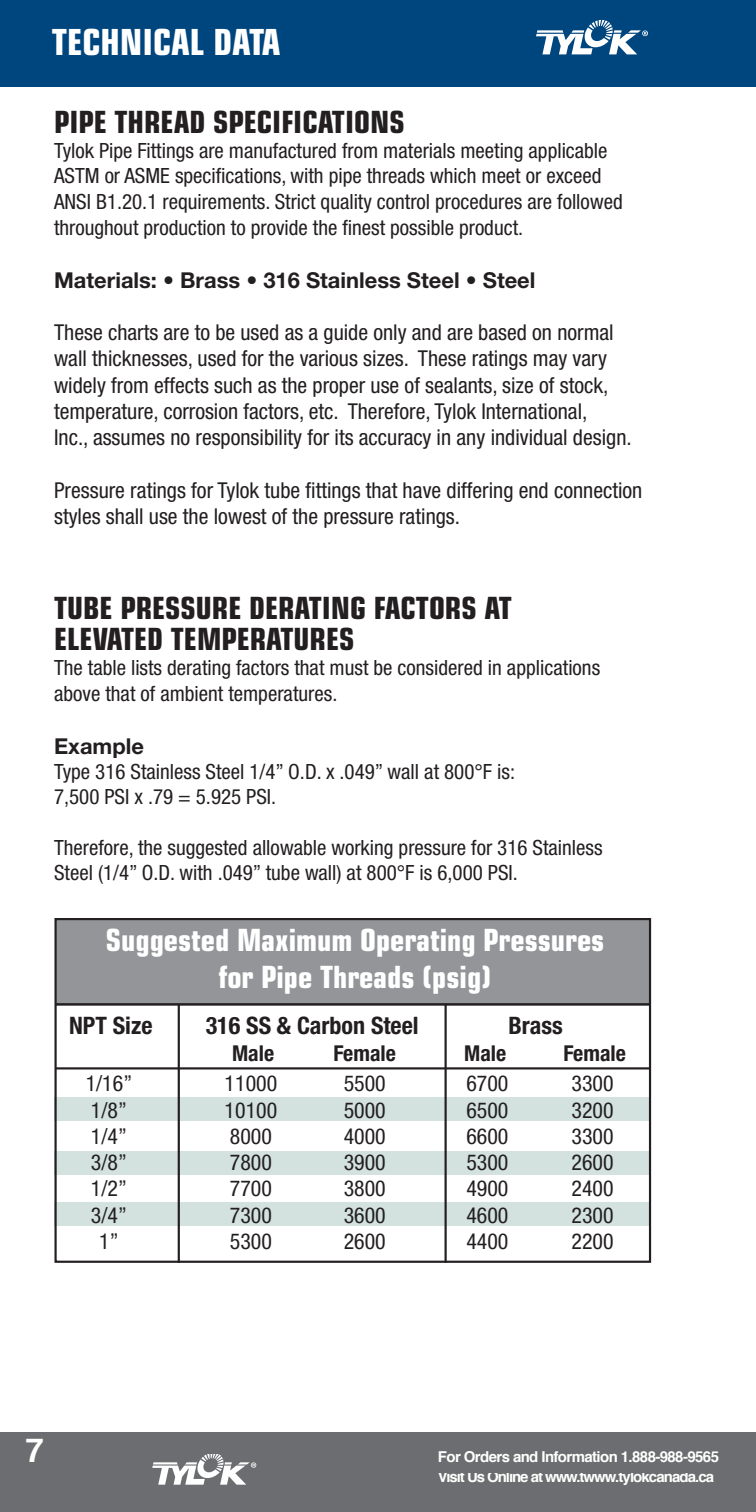
<style>
.page{position:relative;width:756px;height:1512px;background:#fff}
.page>*{position:absolute;margin:0;border:0;box-sizing:border-box;transform-origin:0 0}
.t1{font:700 condensed 36px "Eurostile";color:#fff}
.t2{font:700 33px "Helvetica";color:#fffffd}
.t3{font:700 condensed 30.6px/30.6px "Eurostile";color:#231f20}
.t4{font:700 condensed 30.6px/36.9px "Eurostile";color:#fff;text-align:center}
.t5{font:700 condensed 24px "Helvetica Neue LT Std";color:#231f20}
.t6{font:condensed 21.9px/26.4px "Helvetica Neue LT Std";color:#231f20}
.t7{font:700 21.9px "Helvetica Neue LT Std";color:#231f20}
.t8{font:700 condensed 21.9px "Helvetica Neue LT Std";color:#231f20}
.t9{font:condensed 21px/25.5px "Helvetica Neue LT Std";color:#231f20}
.t10{font:700 15px/20.7px "Helvetica";letter-spacing:-.06em;color:#fffffd}
</style>
<div class="page">
<div style="left:0;top:0;width:756px;height:86px;background:#00467e"></div>
<svg style="left:536px;top:20px;width:112px;height:34px"></svg>
<div style="left:0;top:1432px;width:756px;height:80px;background:#6c6d70"></div>
<svg style="left:152px;top:1455px;width:104px;height:30px"></svg>
<div style="left:54px;top:1098px;width:596px;height:23px;background:#d3e2df"></div>
<div style="left:54px;top:1151px;width:596px;height:24px;background:#d3e2df"></div>
<div style="left:54px;top:1203px;width:596px;height:23px;background:#d3e2df"></div>
<div style="left:56px;top:919px;width:594px;height:87px;background:#939598"></div>
<div style="left:54px;top:918px;width:597px;height:345px;border:2px solid #231f20"></div>
<hr style="left:56px;top:1003px;width:594px;height:2px;background:#231f20">
<hr style="left:56px;top:1067px;width:594px;height:3px;background:#231f20">
<hr style="left:178px;top:1004px;width:2px;height:259px;background:#231f20">
<hr style="left:445px;top:1004px;width:2px;height:259px;background:#231f20">
<h1 class="t1" style="left:52px;top:20px;width:230px">TECHNICAL DATA</h1>
<h3 class="t3" style="left:54px;top:107px;width:352px">PIPE THREAD SPECIFICATIONS</h3>
<p class="t9" style="left:54px;top:138px;width:570px">Tylok Pipe Fittings are manufactured from materials meeting applicable ASTM or ASME specifications, with pipe threads which meet or exceed ANSI B1.20.1 requirements. Strict quality control procedures are followed throughout production to provide the finest possible product.</p>
<p class="t7" style="left:54px;top:266px;width:483px">Materials: • Brass • 316 Stainless Steel • Steel</p>
<p class="t6" style="left:54px;top:319px;width:579px">These charts are to be used as a guide only and are based on normal wall thicknesses, used for the various sizes. These ratings may vary widely from effects such as the proper use of sealants, size of stock, temperature, corrosion factors, etc. Therefore, Tylok International,<br>Inc., assumes no responsibility for its accuracy in any individual design.</p>
<p class="t6" style="left:54px;top:477px;width:590px">Pressure ratings for Tylok tube fittings that have differing end connection styles shall use the lowest of the pressure ratings.</p>
<h3 class="t3" style="left:54px;top:592px;width:459px">TUBE PRESSURE DERATING FACTORS AT<br>ELEVATED TEMPERATURES</h3>
<p class="t9" style="left:54px;top:654px;width:548px;line-height:26.4px">The table lists derating factors that must be considered in applications above that of ambient temperatures.</p>
<p class="t7" style="left:54px;top:732px;width:91px">Example</p>
<p class="t9" style="left:54px;top:759px;width:462px">Type 316 Stainless Steel 1/4” O.D. x .049” wall at 800°F is:<br>7,500 PSI x .79 = 5.925 PSI.</p>
<p class="t9" style="left:54px;top:834px;width:550px">Therefore, the suggested allowable working pressure for 316 Stainless<br>Steel (1/4” O.D. with .049” tube wall) at 800°F is 6,000 PSI.</p>
<h3 class="t4" style="left:106px;top:922px;width:500px">Suggested Maximum Operating Pressures for Pipe Threads (psig)</h3>
<p class="t5" style="left:69px;top:1011px;width:85px">NPT Size</p>
<p class="t5" style="left:206px;top:1011px;width:215px">316 SS &amp; Carbon Steel</p>
<p class="t5" style="left:508px;top:1011px;width:56px">Brass</p>
<p class="t8" style="left:232px;top:1040px;width:44px">Male</p>
<p class="t8" style="left:334px;top:1040px;width:64px">Female</p>
<p class="t8" style="left:464px;top:1040px;width:44px">Male</p>
<p class="t8" style="left:564px;top:1040px;width:64px">Female</p>
<p class="t6" style="left:86px;top:1070px;width:48px">1/16”</p>
<p class="t6" style="left:225px;top:1070px;width:54px">11000</p>
<p class="t6" style="left:344px;top:1070px;width:44px">5500</p>
<p class="t6" style="left:466px;top:1070px;width:44px">6700</p>
<p class="t6" style="left:572px;top:1070px;width:44px">3300</p>
<p class="t6" style="left:91px;top:1097px;width:38px">1/8”</p>
<p class="t6" style="left:225px;top:1097px;width:54px">10100</p>
<p class="t6" style="left:344px;top:1097px;width:44px">5000</p>
<p class="t6" style="left:466px;top:1097px;width:44px">6500</p>
<p class="t6" style="left:572px;top:1097px;width:44px">3200</p>
<p class="t6" style="left:91px;top:1123px;width:38px">1/4”</p>
<p class="t6" style="left:230px;top:1123px;width:44px">8000</p>
<p class="t6" style="left:344px;top:1123px;width:44px">4000</p>
<p class="t6" style="left:466px;top:1123px;width:44px">6600</p>
<p class="t6" style="left:572px;top:1123px;width:44px">3300</p>
<p class="t6" style="left:91px;top:1149px;width:38px">3/8”</p>
<p class="t6" style="left:230px;top:1149px;width:44px">7800</p>
<p class="t6" style="left:344px;top:1149px;width:44px">3900</p>
<p class="t6" style="left:466px;top:1149px;width:44px">5300</p>
<p class="t6" style="left:572px;top:1149px;width:44px">2600</p>
<p class="t6" style="left:91px;top:1175px;width:38px">1/2”</p>
<p class="t6" style="left:230px;top:1175px;width:44px">7700</p>
<p class="t6" style="left:344px;top:1175px;width:44px">3800</p>
<p class="t6" style="left:466px;top:1175px;width:44px">4900</p>
<p class="t6" style="left:572px;top:1175px;width:44px">2400</p>
<p class="t6" style="left:91px;top:1202px;width:38px">3/4”</p>
<p class="t6" style="left:230px;top:1202px;width:44px">7300</p>
<p class="t6" style="left:344px;top:1202px;width:44px">3600</p>
<p class="t6" style="left:466px;top:1202px;width:44px">4600</p>
<p class="t6" style="left:572px;top:1202px;width:44px">2300</p>
<p class="t6" style="left:99px;top:1228px;width:21px">1”</p>
<p class="t6" style="left:230px;top:1228px;width:44px">5300</p>
<p class="t6" style="left:344px;top:1228px;width:44px">2600</p>
<p class="t6" style="left:466px;top:1228px;width:44px">4400</p>
<p class="t6" style="left:572px;top:1228px;width:44px">2200</p>
<h2 class="t2" style="left:25px;top:1436px;width:20px">7</h2>
<p class="t10" style="left:438px;top:1447px;width:283px">For Orders and Information 1.888-988-9565<br>Visit Us Online at www.twww.tylokcanada.ca</p>
</div>
